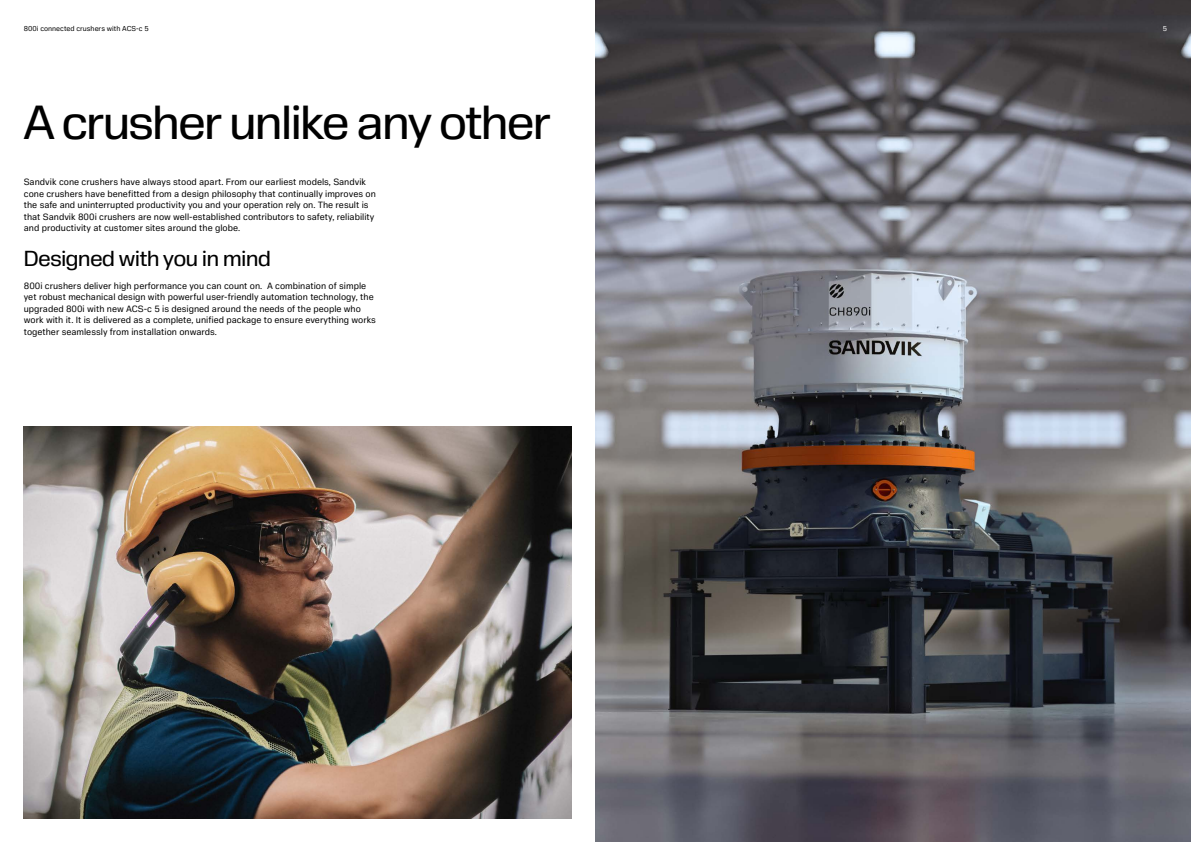
<style>
.page{position:relative;width:1191px;height:842px;background:#fff}
.page>*{position:absolute;margin:0;border:0;box-sizing:border-box;transform-origin:0 0}
.t1{font:48.4px "Sandvik Sans Headline";letter-spacing:-.02em;color:#000}
.t2{font:22px "Sandvik Sans Headline";letter-spacing:-.01em;color:#000}
.t3{font:9.2px/11.5px "Sandvik Sans Text";color:#000}
.t4{font:7.2px "Sandvik Sans Text";color:#000}
.t5{font:7.2px "Sandvik Sans Text";color:#fff}
</style>
<div class="page">
<img style="left:595px;top:0;width:596px;height:842px">
<img style="left:24px;top:427px;width:547px;height:391px">
<p class="t4" style="left:24px;top:24px;width:126px">800i connected crushers with ACS-c 5</p>
<p class="t5" style="left:1162px;top:24px;width:6px">5</p>
<h1 class="t1" style="left:24px;top:94px;width:528px">A crusher unlike any other</h1>
<p class="t3" style="left:24px;top:176px;width:353px">Sandvik cone crushers have always stood apart. From our earliest models, Sandvik cone crushers have benefitted from a design philosophy that continually improves on the safe and uninterrupted productivity you and your operation rely on. The result is that Sandvik 800i crushers are now well-established contributors to safety, reliability and productivity at customer sites around the globe.</p>
<h2 class="t2" style="left:24px;top:245px;width:249px">Designed with you in mind</h2>
<p class="t3" style="left:24px;top:279px;width:354px">800i crushers deliver high performance you can count on. A combination of simple yet robust mechanical design with powerful user-friendly automation technology, the upgraded 800i with new ACS-c 5 is designed around the needs of the people who work with it. It is delivered as a complete, unified package to ensure everything works together seamlessly from installation onwards.</p>
</div>
